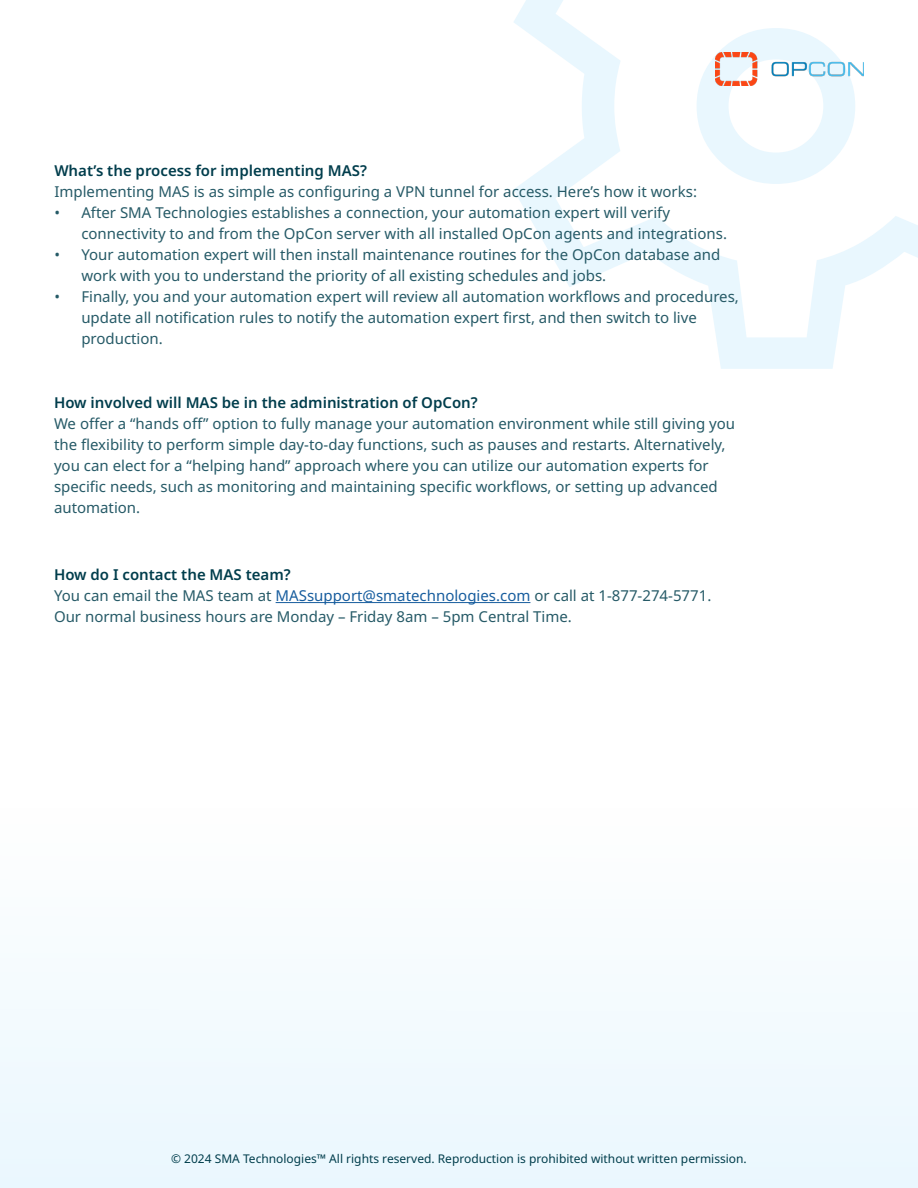
<style>
.page{position:relative;width:918px;height:1188px;background:#fff}
.page>*{position:absolute;margin:0;border:0;box-sizing:border-box;transform-origin:0 0}
.body_black{font:15px/21px "Noto Sans";color:#265a67}
.body_black-2{font:600 15px "Noto Sans";color:#003d4c}
.body_black-3{font:12px "Noto Sans";color:#003d4c}
.s1{color:#175d9e}
</style>
<div class="page">
<div style="left:0;top:808px;width:918px;height:380px;background:#f4fbfe"></div>
<svg style="left:514px;top:0;width:404px;height:369px"></svg>
<hr style="left:276px;top:602px;width:254px;height:1px;background:#175d9e">
<img style="left:716px;top:53px;width:148px;height:32px">
<p class="body_black-2" style="left:54px;top:160px;width:314px">What’s the process for implementing MAS?</p>
<p class="body_black" style="left:54px;top:182px;width:644px">Implementing MAS is as simple as configuring a VPN tunnel for access. Here’s how it works:</p>
<p class="body_black" style="left:81px;top:203px;width:647px;text-indent:-27px">• After SMA Technologies establishes a connection, your automation expert will verify connectivity to and from the OpCon server with all installed OpCon agents and integrations.</p>
<p class="body_black" style="left:81px;top:245px;width:640px;text-indent:-27px">• Your automation expert will then install maintenance routines for the OpCon database and work with you to understand the priority of all existing schedules and jobs.</p>
<p class="body_black" style="left:81px;top:287px;width:659px;text-indent:-27px">• Finally, you and your automation expert will review all automation workflows and procedures, update all notification rules to notify the automation expert first, and then switch to live production.</p>
<p class="body_black-2" style="left:54px;top:392px;width:425px">How involved will MAS be in the administration of OpCon?</p>
<p class="body_black" style="left:54px;top:414px;width:683px">We offer a “hands off” option to fully manage your automation environment while still giving you the flexibility to perform simple day-to-day functions, such as pauses and restarts. Alternatively, you can elect for a “helping hand” approach where you can utilize our automation experts for specific needs, such as monitoring and maintaining specific workflows, or setting up advanced automation.</p>
<p class="body_black-2" style="left:54px;top:564px;width:238px">How do I contact the MAS team?</p>
<p class="body_black" style="left:54px;top:586px;width:659px">You can email the MAS team at <span class="s1">MASsupport@smatechnologies.com</span> or call at 1-877-274-5771.<br>Our normal business hours are Monday – Friday 8am – 5pm Central Time.</p>
<p class="body_black-3" style="left:171px;top:1150px;width:577px">© 2024 SMA Technologies™ All rights reserved. Reproduction is prohibited without written permission.</p>
</div>
